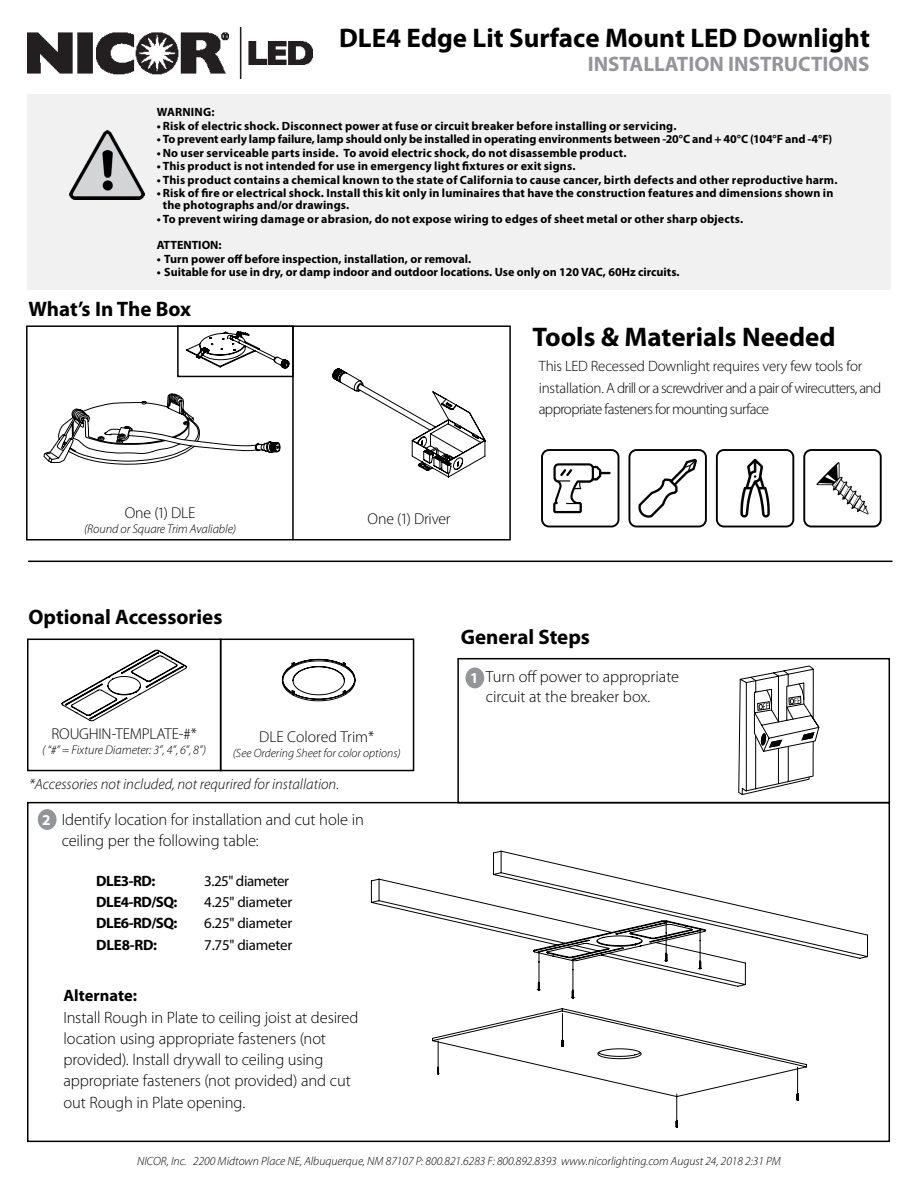
<style>
.page{position:relative;width:918px;height:1188px;background:#fff}
.page>*{position:absolute;margin:0;border:0;box-sizing:border-box;transform-origin:0 0}
.t1{font:700 27px "Myriad Pro";color:#000}
.t2{font:700 21px "Myriad Pro";color:#000}
.t3{font:700 21px "Myriad Pro";color:#939598}
.t4{font:300 16.5px/21.3px "Myriad Pro";letter-spacing:-.01em;color:#000}
.t5{font:700 16.5px "Myriad Pro";color:#000}
.t6{font:300 16.35px/19.6px "Myriad Pro";color:#000}
.t7{font:300 15.75px "Myriad Pro";letter-spacing:-.01em;color:#000}
.t8{font:700 15.15px "Myriad Pro";color:#fff}
.t9{font:300 15px/21.3px "Myriad Pro";letter-spacing:-.035em;color:#000}
.t10{font:italic 300 15px "Myriad Pro";color:#000}
.t11{font:15px "Myriad Pro";letter-spacing:-.015em;color:#000}
.t12{font:700 15px "Myriad Pro";letter-spacing:-.035em;color:#000}
.t13{font:15px "Myriad Pro";letter-spacing:-.035em;color:#000}
.t14{font:italic 300 12.6px "Myriad Pro";letter-spacing:-.01em;color:#000}
.t15{font:700 12px/12px "Myriad Pro";letter-spacing:.01em;color:#000}
.t16{font:italic 300 12px "Myriad Pro";color:#000}
.t17{font:700 12px "Myriad Pro";letter-spacing:-.01em;color:#000}
.s1{font-weight:700;font-size:15.15px;color:#fff}
</style>
<div class="page">
<div style="left:27px;top:802px;width:863px;height:340px;border:2px solid #000"></div>
<div style="left:26px;top:325px;width:485px;height:215px;border:2px solid #000"></div>
<div style="left:27px;top:639px;width:194px;height:132px;border:2px solid #000"></div>
<div style="left:27px;top:94px;width:864px;height:196px;background:#f1f1f2"></div>
<hr style="left:292px;top:326px;width:2px;height:214px;background:#000">
<img style="left:69px;top:131px;width:75px;height:68px">
<div style="left:457px;top:658px;width:433px;height:145px;border:2px solid #000"></div>
<svg style="left:43px;top:393px;width:238px;height:72px"></svg>
<svg style="left:62px;top:650px;width:125px;height:71px"></svg>
<svg style="left:332px;top:368px;width:154px;height:109px"></svg>
<img style="left:27px;top:27px;width:285px;height:52px">
<div style="left:541px;top:449px;width:78px;height:78px;border:2px solid #000;border-radius:7px"></div>
<svg style="left:553px;top:463px;width:58px;height:50px"></svg>
<div style="left:716px;top:449px;width:78px;height:78px;border:2px solid #000;border-radius:7px"></div>
<svg style="left:740px;top:459px;width:30px;height:59px"></svg>
<div style="left:628px;top:449px;width:79px;height:78px;border:2px solid #000;border-radius:7px"></div>
<svg style="left:638px;top:459px;width:59px;height:59px"></svg>
<div style="left:803px;top:449px;width:79px;height:78px;border:2px solid #000;border-radius:7px"></div>
<svg style="left:816px;top:462px;width:53px;height:52px"></svg>
<svg style="left:738px;top:665px;width:82px;height:130px"></svg>
<div style="left:465px;top:668px;width:19px;height:20px;background:#939598;border-radius:50%"></div>
<svg style="left:371px;top:850px;width:497px;height:247px"></svg>
<svg style="left:571px;top:958px;width:3px;height:36px"></svg>
<svg style="left:538px;top:951px;width:2px;height:35px"></svg>
<svg style="left:699px;top:929px;width:3px;height:37px"></svg>
<svg style="left:665px;top:922px;width:3px;height:37px"></svg>
<svg style="left:436px;top:1041px;width:4px;height:35px"></svg>
<svg style="left:560px;top:1014px;width:4px;height:34px"></svg>
<svg style="left:675px;top:1094px;width:4px;height:34px"></svg>
<svg style="left:795px;top:1067px;width:5px;height:34px"></svg>
<div style="left:38px;top:809px;width:19px;height:21px;background:#939598;border-radius:50%"></div>
<hr style="left:28px;top:561px;width:865px;height:1px;background:#000">
<svg style="left:186px;top:331px;width:103px;height:38px"></svg>
<div style="left:177px;top:325px;width:117px;height:52px;border:2px solid #000"></div>
<div style="left:220px;top:639px;width:194px;height:132px;border:2px solid #000"></div>
<svg style="left:282px;top:659px;width:73px;height:42px"></svg>
<h1 class="t1" style="left:339px;top:21px;width:532px">DLE4 Edge Lit Surface Mount LED Downlight</h1>
<h2 class="t3" style="left:588px;top:50px;width:283px">INSTALLATION INSTRUCTIONS</h2>
<p class="t15" style="left:157px;top:106px;width:59px">WARNING:</p>
<p class="t15" style="left:157px;top:119px;width:521px">• Risk of electric shock. Disconnect power at fuse or circuit breaker before installing or servicing.</p>
<p class="t17" style="left:157px;top:131px;width:677px">• To prevent early lamp failure, lamp should only be installed in operating environments between -20°C and + 40°C (104°F and -4°F)</p>
<p class="t15" style="left:157px;top:146px;width:471px">•No user serviceable parts inside. To avoid electric shock, do not disassemble product.</p>
<p class="t15" style="left:157px;top:160px;width:420px">• This product is not intended for use in emergency light fixtures or exit signs.</p>
<p class="t15" style="left:157px;top:173px;width:682px">• This product contains a chemical known to the state of California to cause cancer, birth defects and other reproductive harm.</p>
<p class="t15" style="left:163px;top:187px;width:672px;text-indent:-6px">• Risk of fire or electrical shock. Install this kit only in luminaires that have the construction features and dimensions shown in the photographs and/or drawings.</p>
<p class="t15" style="left:157px;top:212px;width:588px">• To prevent wiring damage or abrasion, do not expose wiring to edges of sheet metal or other sharp objects.</p>
<p class="t15" style="left:157px;top:239px;width:66px">ATTENTION:</p>
<p class="t15" style="left:157px;top:252px;width:316px">• Turn power off before inspection, installation, or removal.</p>
<p class="t15" style="left:157px;top:266px;width:524px">• Suitable for use in dry, or damp indoor and outdoor locations. Use only on 120 VAC, 60Hz circuits.</p>
<h2 class="t2" style="left:28px;top:295px;width:164px">What’s In The Box</h2>
<h1 class="t1" style="left:532px;top:319px;width:305px">Tools &amp; Materials Needed</h1>
<p class="t9" style="left:539px;top:356px;width:344px">This LED Recessed Downlight requires very few tools for installation. A drill or a screwdriver and a pair of wirecutters, and appropriate fasteners for mounting surface</p>
<h3 class="t7" style="left:125px;top:504px;width:72px">One (1) DLE</h3>
<p class="t14" style="left:84px;top:522px;width:154px">(Round or Square Trim Avaliable)</p>
<h3 class="t7" style="left:368px;top:509px;width:84px">One (1) Driver</h3>
<h2 class="t2" style="left:28px;top:603px;width:196px">Optional Accessories</h2>
<h3 class="t7" style="left:52px;top:725px;width:147px">ROUGHIN-TEMPLATE-#*</h3>
<p class="t14" style="left:42px;top:743px;width:165px">( “#” = Fixture Diameter: 3”, 4”, 6”, 8”)</p>
<h3 class="t7" style="left:259px;top:728px;width:117px">DLE Colored Trim*</h3>
<p class="t16" style="left:233px;top:746px;width:169px">(See Ordering Sheet for color options)</p>
<p class="t10" style="left:29px;top:775px;width:312px">*Accessories not included, not requrired for installation.</p>
<p class="t8" style="left:42px;top:810px;width:10px">2</p>
<h3 class="t4" style="left:62px;top:809px;width:304px">Identify location for installation and cut hole in ceiling per the following table:</h3>
<p class="t12" style="left:96px;top:871px;width:60px">DLE3-RD:</p>
<p class="t13" style="left:204px;top:872px;width:86px">3.25" diameter</p>
<p class="t12" style="left:96px;top:892px;width:83px">DLE4-RD/SQ:</p>
<p class="t11" style="left:204px;top:893px;width:90px">4.25" diameter</p>
<p class="t12" style="left:96px;top:914px;width:83px">DLE6-RD/SQ:</p>
<p class="t11" style="left:204px;top:914px;width:90px">6.25" diameter</p>
<p class="t12" style="left:96px;top:935px;width:62px">DLE8-RD:</p>
<p class="t11" style="left:204px;top:935px;width:90px">7.75" diameter</p>
<h3 class="t5" style="left:63px;top:985px;width:75px">Alternate:</h3>
<h3 class="t4" style="left:63px;top:1006px;width:297px">Install Rough in Plate to ceiling joist at desired location using appropriate fasteners (not provided). Install drywall to ceiling using appropriate fasteners (not provided) and cut out Rough in Plate opening.</h3>
<h2 class="t2" style="left:461px;top:624px;width:131px">General Steps</h2>
<h3 class="t6" style="left:486px;top:667px;width:195px;text-indent:-15px"><span class="s1">1</span> Turn off power to appropriate circuit at the breaker box.</h3>
<p class="t16" style="left:137px;top:1154px;width:645px">NICOR, Inc. 2200 Midtown Place NE, Albuquerque, NM 87107 P: 800.821.6283 F: 800.892.8393 www.nicorlighting.com August 24, 2018 2:31 PM</p>
</div>
